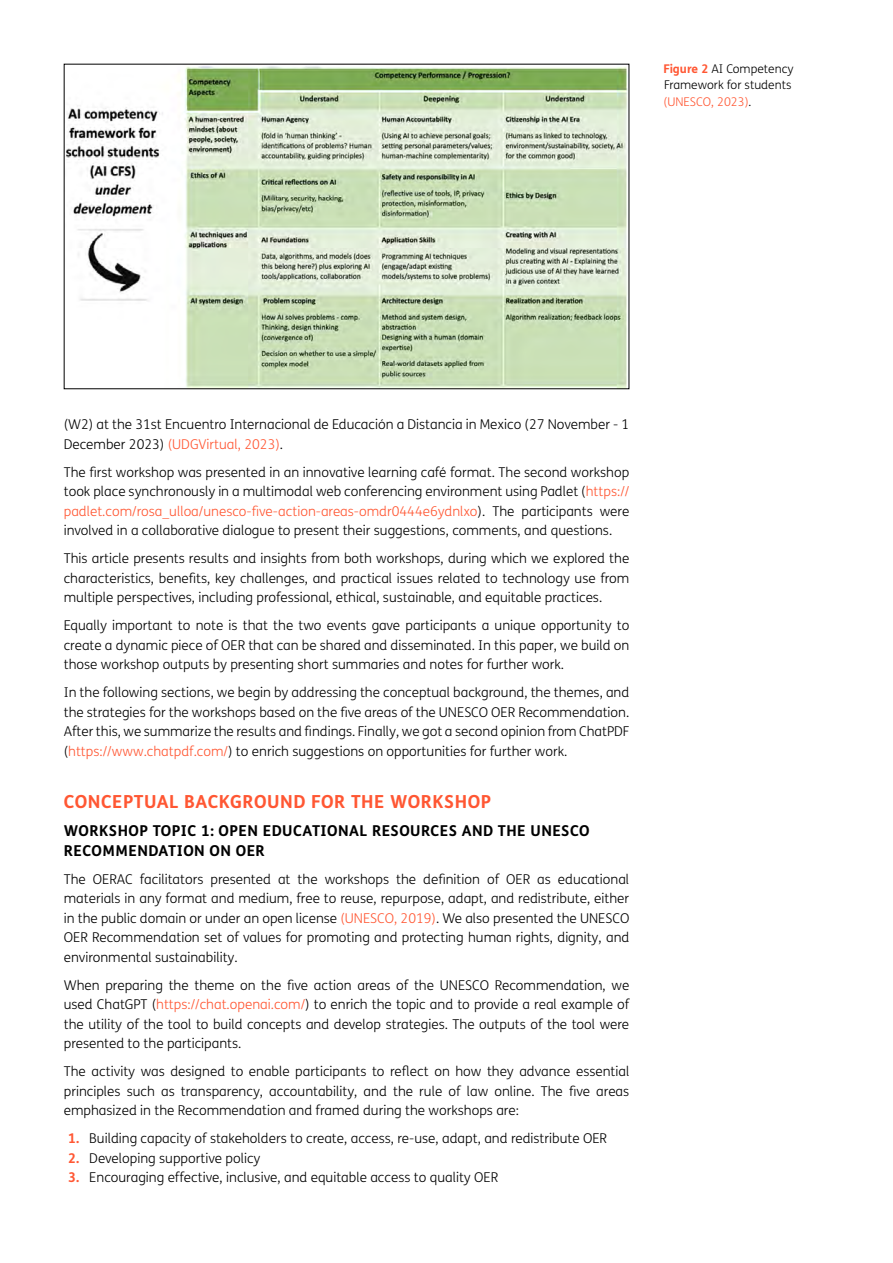
<style>
.page{position:relative;width:893px;height:1263px;background:#fff}
.page>*{position:absolute;margin:0;border:0;box-sizing:border-box;transform-origin:0 0}
.t1{font:700 18px "FS Me";letter-spacing:.03em;color:#ff5733}
.t2{font:700 15px/19.5px "FS Me";letter-spacing:.03em;color:#000}
.Body_Copy{font:300 13.5px/19.5px "FS Me";color:#000;text-align:justify}
.Figure_copy{font:300 12px/16.5px "FS Me";color:#000}
.s1{font-weight:700;color:#ff5733}
.s2{color:#ff5733}
</style>
<div class="page">
<img style="left:66px;top:66px;width:561px;height:321px">
<p class="Figure_copy" style="left:663px;top:61px;width:132px"><span class="s1">Figure 2</span> AI Competency<br>Framework for students <span class="s2">(UNESCO, 2023)</span>.</p>
<p class="Body_Copy" style="left:64px;top:415px;width:567px">(W2) at the 31st Encuentro Internacional de Educación a Distancia in Mexico (27 November - 1<br>December 2023) <span class="s2">(UDGVirtual, 2023)</span>.</p>
<p class="Body_Copy" style="left:64px;top:463px;width:567px">The first workshop was presented in an innovative learning café format. The second workshop took place synchronously in a multimodal web conferencing environment using Padlet (<span class="s2">https:// padlet.com/rosa_ulloa/unesco-five-action-areas-omdr0444e6ydnlxo</span>). The participants were involved in a collaborative dialogue to present their suggestions, comments, and questions.</p>
<p class="Body_Copy" style="left:64px;top:549px;width:567px">This article presents results and insights from both workshops, during which we explored the characteristics, benefits, key challenges, and practical issues related to technology use from multiple perspectives, including professional, ethical, sustainable, and equitable practices.</p>
<p class="Body_Copy" style="left:64px;top:616px;width:567px">Equally important to note is that the two events gave participants a unique opportunity to create a dynamic piece of OER that can be shared and disseminated. In this paper, we build on those workshop outputs by presenting short summaries and notes for further work.</p>
<p class="Body_Copy" style="left:64px;top:683px;width:567px">In the following sections, we begin by addressing the conceptual background, the themes, and the strategies for the workshops based on the five areas of the UNESCO OER Recommendation.<br>After this, we summarize the results and findings. Finally, we got a second opinion from ChatPDF (<span class="s2">https://www.chatpdf.com/</span>) to enrich suggestions on opportunities for further work.</p>
<h1 class="t1" style="left:64px;top:790px;width:429px">CONCEPTUAL BACKGROUND FOR THE WORKSHOP</h1>
<h2 class="t2" style="left:64px;top:821px;width:527px">WORKSHOP TOPIC 1: OPEN EDUCATIONAL RESOURCES AND THE UNESCO<br>RECOMMENDATION ON OER</h2>
<p class="Body_Copy" style="left:64px;top:869px;width:567px">The OERAC facilitators presented at the workshops the definition of OER as educational materials in any format and medium, free to reuse, repurpose, adapt, and redistribute, either in the public domain or under an open license <span class="s2">(UNESCO, 2019)</span>. We also presented the UNESCO OER Recommendation set of values for promoting and protecting human rights, dignity, and environmental sustainability.</p>
<p class="Body_Copy" style="left:64px;top:975px;width:567px">When preparing the theme on the five action areas of the UNESCO Recommendation, we used ChatGPT (<span class="s2">https://chat.openai.com/</span>) to enrich the topic and to provide a real example of the utility of the tool to build concepts and develop strategies. The outputs of the tool were presented to the participants.</p>
<p class="Body_Copy" style="left:64px;top:1062px;width:567px">The activity was designed to enable participants to reflect on how they advance essential principles such as transparency, accountability, and the rule of law online. The five areas emphasized in the Recommendation and framed during the workshops are:</p>
<p class="Body_Copy" style="left:68px;top:1129px;width:541px"><span class="s1">1.</span> Building capacity of stakeholders to create, access, re-use, adapt, and redistribute OER</p>
<p class="Body_Copy" style="left:68px;top:1148px;width:194px"><span class="s1">2.</span> Developing supportive policy</p>
<p class="Body_Copy" style="left:68px;top:1168px;width:432px"><span class="s1">3.</span> Encouraging effective, inclusive, and equitable access to quality OER</p>
</div>
